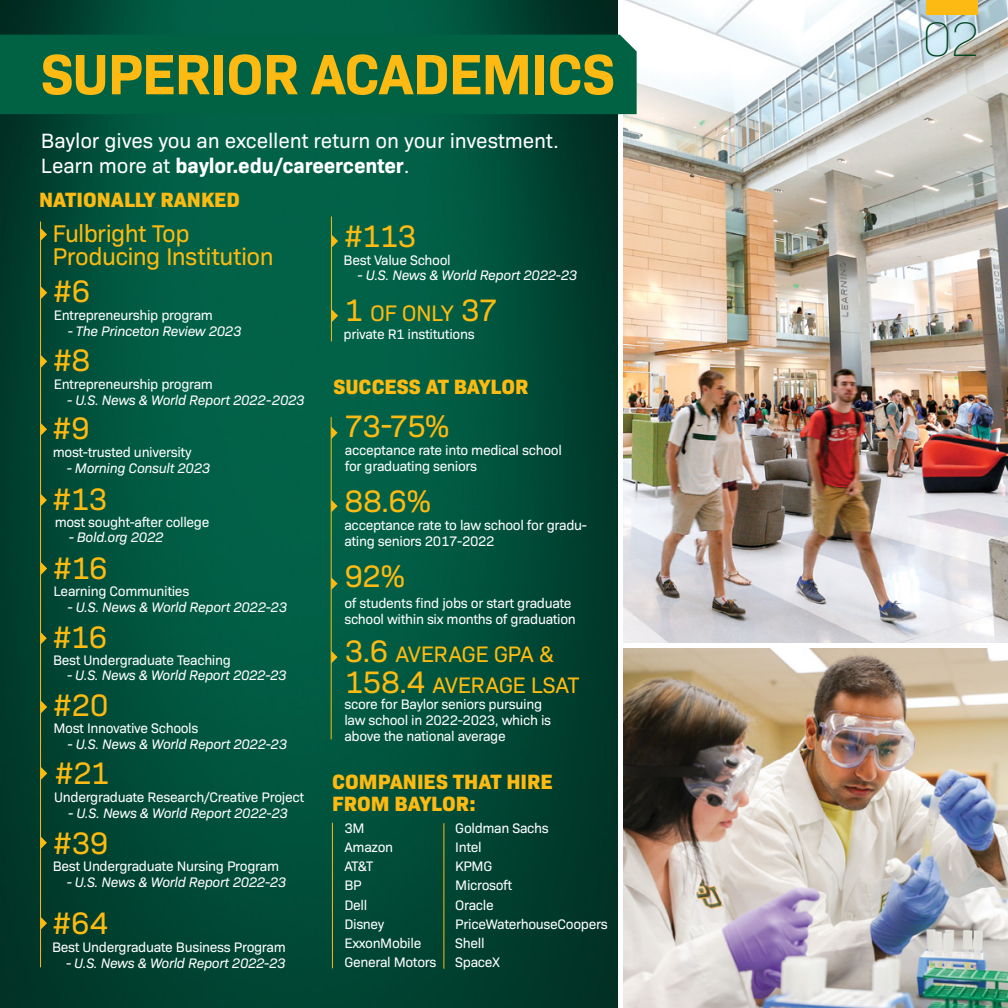
<style>
.page{position:relative;width:1008px;height:1008px;background:#fff}
.page>*{position:absolute;margin:0;border:0;box-sizing:border-box;transform-origin:0 0}
.Page_head{font:700 57.75px "Bio Sans";letter-spacing:-.02em;color:#fdba12}
.t1{font:200 49px "Bio Sans";color:#004620}
.Ranking_Number_Smaller{font:31.5px "Bio Sans";letter-spacing:-.035em;color:#fdba12}
.Ranking_Number_Smaller-2{font:24.5px/22.8px "Bio Sans";letter-spacing:-.025em;color:#fdba12}
.Ranking_Number_Smaller-3{font:22.75px/30.8px "Bio Sans";letter-spacing:-.03em;color:#fdba12}
.Body_Head_1_gold{font:800 21px/22.4px "Bio Sans";color:#fdba12}
.Intro_text_white{font:21px "Bio Sans";letter-spacing:-.01em;color:#fff}
.Intro_text_white-2{font:700 21px "Bio Sans";letter-spacing:-.01em;color:#fff}
.ranking_Text_white{font:14px "Bio Sans";letter-spacing:-.025em;color:#fff}
.ranking_Text_white-2{font:italic 14px "Bio Sans";letter-spacing:-.025em;color:#fff}
.ranking_Text_white_no_indent{font:14px/15.8px "Bio Sans";letter-spacing:-.025em;color:#fff}
.s1{font-weight:400}
.s2{font-size:31.5px}
</style>
<div class="page">
<img style="left:0;top:0;width:617px;height:1008px">
<img style="left:624px;top:0;width:384px;height:643px">
<div style="left:926px;top:0;width:52px;height:14px;background:#fdba12"></div>
<div style="left:0;top:35px;width:637px;height:79px;background:#006242"></div>
<hr style="left:331px;top:216px;width:1px;height:125px;background:#fdba12">
<svg style="left:41px;top:767px;width:6px;height:13px"></svg>
<svg style="left:41px;top:917px;width:6px;height:13px"></svg>
<svg style="left:332px;top:235px;width:6px;height:13px"></svg>
<svg style="left:332px;top:309px;width:6px;height:13px"></svg>
<svg style="left:41px;top:836px;width:6px;height:13px"></svg>
<svg style="left:41px;top:494px;width:6px;height:13px"></svg>
<svg style="left:41px;top:701px;width:6px;height:12px"></svg>
<svg style="left:41px;top:286px;width:6px;height:13px"></svg>
<svg style="left:41px;top:355px;width:6px;height:13px"></svg>
<svg style="left:41px;top:562px;width:6px;height:13px"></svg>
<svg style="left:41px;top:423px;width:6px;height:13px"></svg>
<hr style="left:332px;top:823px;width:1px;height:145px;background:#fdba12">
<hr style="left:444px;top:823px;width:1px;height:146px;background:#fdba12">
<hr style="left:331px;top:417px;width:1px;height:322px;background:#fdba12">
<svg style="left:331px;top:426px;width:7px;height:13px"></svg>
<svg style="left:331px;top:500px;width:7px;height:12px"></svg>
<svg style="left:331px;top:577px;width:7px;height:13px"></svg>
<svg style="left:331px;top:651px;width:7px;height:13px"></svg>
<svg style="left:41px;top:632px;width:6px;height:13px"></svg>
<hr style="left:40px;top:221px;width:1px;height:746px;background:#fdba12">
<svg style="left:41px;top:228px;width:6px;height:13px"></svg>
<img style="left:624px;top:649px;width:384px;height:359px">
<p class="Page_head" style="left:41px;top:30px;width:576px">SUPERIOR ACADEMICS</p>
<p class="Intro_text_white" style="left:41px;top:125px;width:519px">Baylor gives you an excellent return on your investment.</p>
<p class="Intro_text_white-2" style="left:41px;top:149px;width:370px"><span class="s1">Learn more at</span> baylor.edu/careercenter<span class="s1">.</span></p>
<p class="Body_Head_1_gold" style="left:39px;top:187px;width:202px">NATIONALLY RANKED</p>
<p class="Ranking_Number_Smaller-2" style="left:53px;top:221px;width:223px">Fulbright Top<br>Producing Institution</p>
<p class="Ranking_Number_Smaller" style="left:53px;top:268px;width:39px">#6</p>
<p class="ranking_Text_white" style="left:54px;top:305px;width:161px">Entrepreneurship program</p>
<p class="ranking_Text_white-2" style="left:68px;top:321px;width:175px">- The Princeton Review 2023</p>
<p class="Ranking_Number_Smaller" style="left:53px;top:337px;width:39px">#8</p>
<p class="ranking_Text_white" style="left:54px;top:374px;width:161px">Entrepreneurship program</p>
<p class="ranking_Text_white-2" style="left:67px;top:389px;width:239px">- U.S. News &amp; World Report 2022-2023</p>
<p class="Ranking_Number_Smaller" style="left:53px;top:405px;width:39px">#9</p>
<p class="ranking_Text_white" style="left:53px;top:442px;width:140px">most-trusted university</p>
<p class="ranking_Text_white-2" style="left:67px;top:457px;width:145px">- Morning Consult 2023</p>
<p class="Ranking_Number_Smaller" style="left:53px;top:475px;width:56px">#13</p>
<p class="ranking_Text_white" style="left:55px;top:511px;width:156px">most sought-after college</p>
<p class="ranking_Text_white-2" style="left:69px;top:527px;width:96px">- Bold.org 2022</p>
<p class="Ranking_Number_Smaller" style="left:53px;top:544px;width:56px">#16</p>
<p class="ranking_Text_white" style="left:53px;top:581px;width:137px">Learning Communities</p>
<p class="ranking_Text_white-2" style="left:67px;top:597px;width:221px">- U.S. News &amp; World Report 2022-23</p>
<p class="Ranking_Number_Smaller" style="left:53px;top:614px;width:56px">#16</p>
<p class="ranking_Text_white" style="left:53px;top:649px;width:179px">Best Undergraduate Teaching</p>
<p class="ranking_Text_white-2" style="left:67px;top:665px;width:221px">- U.S. News &amp; World Report 2022-23</p>
<p class="Ranking_Number_Smaller" style="left:53px;top:682px;width:57px">#20</p>
<p class="ranking_Text_white" style="left:53px;top:718px;width:146px">Most Innovative Schools</p>
<p class="ranking_Text_white-2" style="left:67px;top:734px;width:221px">- U.S. News &amp; World Report 2022-23</p>
<p class="Ranking_Number_Smaller" style="left:55px;top:750px;width:56px">#21</p>
<p class="ranking_Text_white" style="left:54px;top:787px;width:252px">Undergraduate Research/Creative Project</p>
<p class="ranking_Text_white-2" style="left:68px;top:803px;width:221px">- U.S. News &amp; World Report 2022-23</p>
<p class="Ranking_Number_Smaller" style="left:53px;top:819px;width:57px">#39</p>
<p class="ranking_Text_white" style="left:53px;top:856px;width:228px">Best Undergraduate Nursing Program</p>
<p class="ranking_Text_white-2" style="left:67px;top:872px;width:221px">- U.S. News &amp; World Report 2022-23</p>
<p class="Ranking_Number_Smaller" style="left:53px;top:900px;width:58px">#64</p>
<p class="ranking_Text_white" style="left:52px;top:937px;width:235px">Best Undergraduate Business Program</p>
<p class="ranking_Text_white-2" style="left:66px;top:952px;width:221px">- U.S. News &amp; World Report 2022-23</p>
<p class="Ranking_Number_Smaller" style="left:344px;top:213px;width:74px">#113</p>
<p class="ranking_Text_white" style="left:344px;top:249px;width:109px">Best Value School</p>
<p class="ranking_Text_white-2" style="left:358px;top:265px;width:221px">- U.S. News &amp; World Report 2022-23</p>
<p class="Ranking_Number_Smaller-3" style="left:344px;top:296px;width:155px"><span class="s2">1</span> OF ONLY <span class="s2">37</span></p>
<p class="ranking_Text_white" style="left:344px;top:324px;width:133px">private R1 institutions</p>
<p class="Body_Head_1_gold" style="left:333px;top:374px;width:197px">SUCCESS AT BAYLOR</p>
<p class="Ranking_Number_Smaller" style="left:344px;top:403px;width:107px">73-75%</p>
<p class="ranking_Text_white_no_indent" style="left:345px;top:441px;width:219px">acceptance rate into medical school for graduating seniors</p>
<p class="Ranking_Number_Smaller" style="left:344px;top:478px;width:88px">88.6%</p>
<p class="ranking_Text_white_no_indent" style="left:344px;top:516px;width:244px">acceptance rate to law school for gradu&shy;ating seniors 2017-2022</p>
<p class="Ranking_Number_Smaller" style="left:344px;top:553px;width:62px">92%</p>
<p class="ranking_Text_white_no_indent" style="left:344px;top:594px;width:233px">of students find jobs or start graduate school within six months of graduation</p>
<p class="Ranking_Number_Smaller-3" style="left:344px;top:637px;width:236px"><span class="s2">3.6</span> AVERAGE GPA &amp;<br><span class="s2">158.4</span> AVERAGE LSAT</p>
<p class="ranking_Text_white_no_indent" style="left:344px;top:695px;width:208px">score for Baylor seniors pursuing law school in 2022-2023, which is above the national average</p>
<p class="Body_Head_1_gold" style="left:332px;top:769px;width:222px">COMPANIES THAT HIRE<br>FROM BAYLOR:</p>
<p class="ranking_Text_white" style="left:455px;top:817px;width:95px">Goldman Sachs</p>
<p class="ranking_Text_white" style="left:455px;top:837px;width:28px">Intel</p>
<p class="ranking_Text_white" style="left:455px;top:856px;width:38px">KPMG</p>
<p class="ranking_Text_white" style="left:455px;top:875px;width:59px">Microsoft</p>
<p class="ranking_Text_white" style="left:455px;top:894px;width:40px">Oracle</p>
<p class="ranking_Text_white" style="left:455px;top:914px;width:154px">PriceWaterhouseCoopers</p>
<p class="ranking_Text_white" style="left:455px;top:933px;width:31px">Shell</p>
<p class="ranking_Text_white" style="left:455px;top:952px;width:46px">SpaceX</p>
<p class="ranking_Text_white" style="left:344px;top:817px;width:22px">3M</p>
<p class="ranking_Text_white" style="left:344px;top:837px;width:50px">Amazon</p>
<p class="ranking_Text_white" style="left:344px;top:856px;width:30px">AT&amp;T</p>
<p class="ranking_Text_white" style="left:344px;top:875px;width:19px">BP</p>
<p class="ranking_Text_white" style="left:344px;top:894px;width:24px">Dell</p>
<p class="ranking_Text_white" style="left:344px;top:914px;width:42px">Disney</p>
<p class="ranking_Text_white" style="left:344px;top:933px;width:79px">ExxonMobile</p>
<p class="ranking_Text_white" style="left:344px;top:952px;width:94px">General Motors</p>
<h2 class="t1" style="left:923px;top:5px;width:59px">02</h2>
</div>
